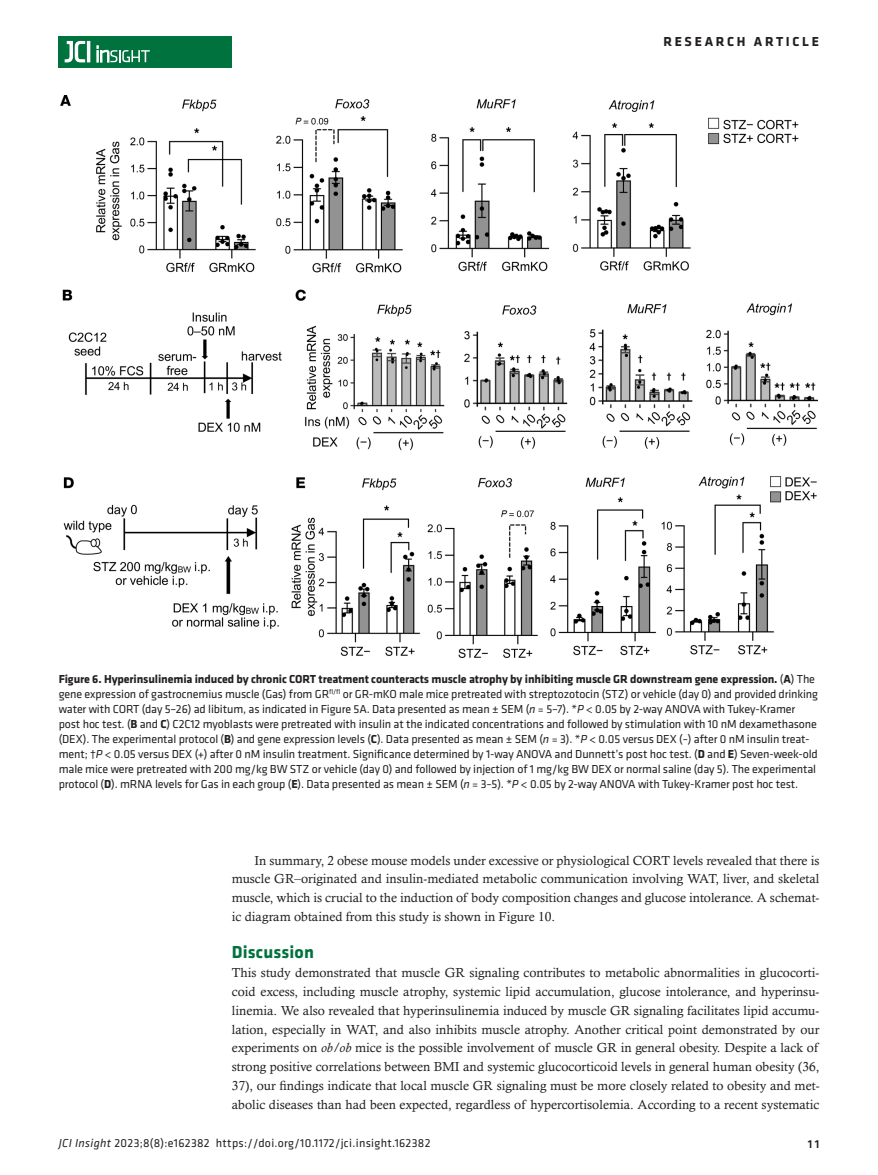
<style>
.page{position:relative;width:878px;height:1175px;background:#fff}
.page>*{position:absolute;margin:0;border:0;box-sizing:border-box;transform-origin:0 0}
.t1{font:700 18px "Klavika";letter-spacing:.01em;color:#00723e}
.t2{font:700 13.5px "Klavika Basic";letter-spacing:.2em;color:#231f20}
.t3{font:13.2px/18.8px "Calisto MT Std";color:#231f20;text-align:justify}
.t4{font:12px/15px "Klavika Basic";letter-spacing:-.01em;color:#231f20}
.t5{font:12px "Klavika Basic";letter-spacing:.025em;color:#231f20}
.t6{font:500 12px "Klavika Basic";color:#231f20}
.s1{font-weight:700}
.s2{font-style:italic}
</style>
<div class="page">
<div style="left:59px;top:36px;width:173px;height:31px;background:#00723e"></div>
<hr style="left:87px;top:41px;width:3px;height:21px;background:#fff">
<svg style="left:64px;top:41px;width:21px;height:22px"></svg>
<svg style="left:97px;top:46px;width:53px;height:16px"></svg>
<img style="left:60px;top:96px;width:757px;height:561px">
<p class="t2" style="left:663px;top:32px;width:157px">RESEARCH ARTICLE</p>
<p class="t4" style="left:59px;top:671px;width:761px"><span class="s1">Figure 6. Hyperinsulinemia induced by chronic CORT treatment counteracts muscle atrophy by inhibiting muscle GR downstream gene expression.</span> (<span class="s1">A</span>) The gene expression of gastrocnemius muscle (Gas) from GR<sup>fl/fl</sup> or GR-mKO male mice pretreated with streptozotocin (STZ) or vehicle (day 0) and provided drinking water with CORT (day 5–26) ad libitum, as indicated in Figure 5A. Data presented as mean ± SEM (<span class="s2">n</span> = 5–7). *<span class="s2">P</span> &lt; 0.05 by 2-way ANOVA with Tukey-Kramer post hoc test. (<span class="s1">B</span> and <span class="s1">C</span>) C2C12 myoblasts were pretreated with insulin at the indicated concentrations and followed by stimulation with 10 nM dexamethasone (DEX). The experimental protocol (<span class="s1">B</span>) and gene expression levels (<span class="s1">C</span>). Data presented as mean ± SEM (<span class="s2">n</span> = 3). *<span class="s2">P</span> &lt; 0.05 versus DEX (−) after 0 nM insulin treat&shy;ment; †<span class="s2">P</span> &lt; 0.05 versus DEX (+) after 0 nM insulin treatment. Significance determined by 1-way ANOVA and Dunnett’s post hoc test. (<span class="s1">D</span> and <span class="s1">E</span>) Seven-week-old male mice were pretreated with 200 mg/kg BW STZ or vehicle (day 0) and followed by injection of 1 mg/kg BW DEX or normal saline (day 5). The experimental protocol (<span class="s1">D</span>). mRNA levels for Gas in each group (<span class="s1">E</span>). Data presented as mean ± SEM (<span class="s2">n</span> = 3−5). *<span class="s2">P</span> &lt; 0.05 by 2-way ANOVA with Tukey-Kramer post hoc test.</p>
<p class="t3" style="left:232px;top:850px;width:589px;text-indent:22px">In summary, 2 obese mouse models under excessive or physiological CORT levels revealed that there is muscle GR–originated and insulin-mediated metabolic communication involving WAT, liver, and skeletal muscle, which is crucial to the induction of body composition changes and glucose intolerance. A schemat&shy;ic diagram obtained from this study is shown in Figure 10.</p>
<h1 class="t1" style="left:232px;top:939px;width:84px">Discussion</h1>
<p class="t3" style="left:232px;top:963px;width:589px">This study demonstrated that muscle GR signaling contributes to metabolic abnormalities in glucocorti&shy;coid excess, including muscle atrophy, systemic lipid accumulation, glucose intolerance, and hyperinsu&shy;linemia. We also revealed that hyperinsulinemia induced by muscle GR signaling facilitates lipid accumu&shy;lation, especially in WAT, and also inhibits muscle atrophy. Another critical point demonstrated by our experiments on <span class="s2">ob/ob</span> mice is the possible involvement of muscle GR in general obesity. Despite a lack of strong positive correlations between BMI and systemic glucocorticoid levels in general human obesity (36, 37), our findings indicate that local muscle GR signaling must be more closely related to obesity and met&shy;abolic diseases than had been expected, regardless of hypercortisolemia. According to a recent systematic</p>
<p class="t5" style="left:59px;top:1135px;width:373px"><span class="s2">JCI Insight</span> 2023;8(8):e162382 https://doi.org/10.1172/jci.insight.162382</p>
<p class="t6" style="left:807px;top:1135px;width:13px">11</p>
</div>
